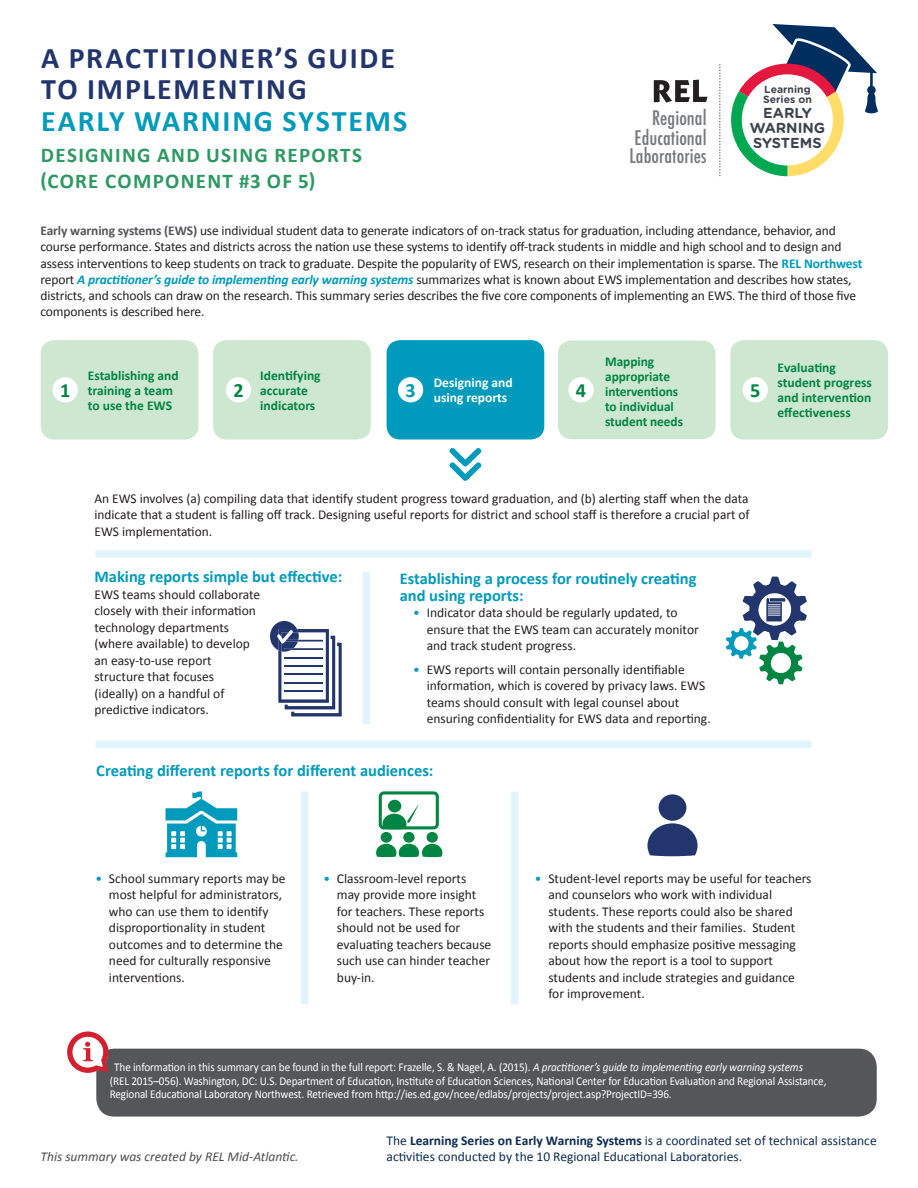
<style>
.page{position:relative;width:918px;height:1188px;background:#fff}
.page>*{position:absolute;margin:0;border:0;box-sizing:border-box;transform-origin:0 0}
.t1{font:700 30px/31.5px "Calibri";letter-spacing:.06em;color:#22356c}
.t2{font:700 21px/25.2px "Calibri";letter-spacing:.065em;color:#2d9962}
.t3{font:700 20.25px "Calibri";color:#008542}
.t4{font:700 20.25px "Calibri";color:#009abc}
.t5{font:500 condensed 19.5px/19px "Futura";letter-spacing:.005em;color:#76787b;text-align:justify}
.t6{font:700 16.5px/16.5px "Calibri";color:#009abc}
.t7{font:700 14.4px/15px "Gotham Rounded";color:#3e444f;text-align:center}
.t8{font:13.5px/16.5px "Calibri";color:#231f20}
.t9{font:700 13.5px/15px "Calibri";color:#008542}
.t10{font:13.5px/16.2px "Calibri";color:#0e2b51}
.t11{font:italic 13.5px "Calibri";color:#4b4c4d}
.t12{font:700 13.5px/15px "Calibri";color:#fff}
.t13{font:12px/13.5px "Calibri";letter-spacing:-.01em;color:#fff;scale:.93 1}
.t14{font:700 10.35px/10.4px "Gotham Rounded";color:#3e444f}
.s1{color:#009abc}
.s2{font-weight:700;color:#55565a}
.s3{font-weight:700;color:#009abc}
.s4{font-weight:700;font-style:italic;color:#009abc}
.s5{font-style:italic}
.s6{font-weight:700}
</style>
<div class="page">
<svg style="left:654px;top:80px;width:54px;height:23px"></svg>
<svg style="left:731px;top:24px;width:147px;height:152px"></svg>
<svg style="left:719px;top:64px;width:2px;height:112px"></svg>
<div style="left:213px;top:340px;width:158px;height:100px;background:#cee7d0;border-radius:13px"></div>
<div style="left:41px;top:340px;width:157px;height:100px;background:#cee7d0;border-radius:13px"></div>
<div style="left:53px;top:377px;width:25px;height:25px;background:#fff;border-radius:50%"></div>
<div style="left:387px;top:340px;width:157px;height:100px;background:#009abc;border-radius:13px"></div>
<div style="left:398px;top:377px;width:25px;height:25px;background:#fff;border-radius:50%"></div>
<div style="left:226px;top:377px;width:25px;height:25px;background:#fff;border-radius:50%"></div>
<div style="left:558px;top:341px;width:158px;height:98px;background:#cee7d0;border-radius:14px"></div>
<div style="left:568px;top:377px;width:26px;height:25px;background:#fff;border-radius:50%"></div>
<div style="left:730px;top:340px;width:158px;height:100px;background:#cee7d0;border-radius:13px"></div>
<div style="left:743px;top:377px;width:25px;height:25px;background:#fff;border-radius:50%"></div>
<div style="left:95px;top:550px;width:717px;height:8px;background:#e1f4fc"></div>
<div style="left:95px;top:740px;width:717px;height:8px;background:#e1f4fc"></div>
<div style="left:363px;top:572px;width:7px;height:152px;background:#e1f4fc"></div>
<svg style="left:449px;top:448px;width:33px;height:33px"></svg>
<svg style="left:726px;top:577px;width:81px;height:107px"></svg>
<svg style="left:647px;top:823px;width:51px;height:33px"></svg>
<div style="left:659px;top:794px;width:27px;height:27px;background:#22356c;border-radius:50%"></div>
<svg style="left:166px;top:791px;width:71px;height:66px"></svg>
<div style="left:381px;top:832px;width:11px;height:11px;background:#008542;border-radius:50%"></div>
<div style="left:403px;top:832px;width:12px;height:11px;background:#008542;border-radius:50%"></div>
<svg style="left:376px;top:844px;width:66px;height:13px"></svg>
<div style="left:427px;top:832px;width:11px;height:11px;background:#008542;border-radius:50%"></div>
<svg style="left:379px;top:791px;width:60px;height:39px"></svg>
<div style="left:388px;top:800px;width:13px;height:12px;background:#008542;border-radius:50%"></div>
<div style="left:511px;top:791px;width:8px;height:213px;background:#e1f4fc"></div>
<div style="left:301px;top:791px;width:8px;height:213px;background:#e1f4fc"></div>
<svg style="left:270px;top:621px;width:72px;height:95px"></svg>
<div style="left:96px;top:1049px;width:781px;height:68px;background:#55565a;border-radius:18px"></div>
<svg style="left:67px;top:1031px;width:42px;height:42px"></svg>
<h1 class="t1" style="left:41px;top:42px;width:368px">A PRACTITIONER’S GUIDE<br>TO IMPLEMENTING<br><span class="s1">EARLY WARNING SYSTEMS</span></h1>
<h2 class="t2" style="left:41px;top:143px;width:323px">DESIGNING AND USING REPORTS (CORE COMPONENT #3 OF 5)</h2>
<p class="t8" style="left:40px;top:223px;width:823px"><span class="s2">Early warning systems (EWS)</span> use individual student data to generate indicators of on-track status for graduation, including attendance, behavior, and course performance. States and districts across the nation use these systems to identify off-track students in middle and high school and to design and assess interventions to keep students on track to graduate. Despite the popularity of EWS, research on their implementation is sparse. The <span class="s3">REL Northwest </span>report <span class="s4">A practitioner’s guide to implementing early warning systems</span> summarizes what is known about EWS implementation and describes how states, districts, and schools can draw on the research. This summary series describes the five core components of implementing an EWS. The third of those five components is described here.</p>
<p class="t14" style="left:763px;top:84px;width:50px">Learning<br>Series on</p>
<p class="t7" style="left:750px;top:105px;width:77px">EARLY<br>WARNING<br>SYSTEMS</p>
<h3 class="t5" style="left:629px;top:108px;width:79px;text-indent:23px">Regional Educational Laboratories</h3>
<p class="t3" style="left:60px;top:377px;width:12px">1</p>
<p class="t9" style="left:88px;top:368px;width:92px">Establishing and training a team to use the EWS</p>
<p class="t3" style="left:233px;top:377px;width:12px">2</p>
<p class="t9" style="left:260px;top:368px;width:62px">Identifying accurate indicators</p>
<p class="t4" style="left:405px;top:377px;width:12px">3</p>
<p class="t12" style="left:434px;top:375px;width:80px">Designing and using reports</p>
<p class="t3" style="left:576px;top:377px;width:12px">4</p>
<p class="t9" style="left:605px;top:354px;width:79px">Mapping appropriate interventions to individual student needs</p>
<p class="t3" style="left:750px;top:377px;width:12px">5</p>
<p class="t9" style="left:778px;top:360px;width:96px">Evaluating student progress and intervention effectiveness</p>
<p class="t8" style="left:94px;top:490px;width:657px;text-align:justify">An EWS involves (a) compiling data that identify student progress toward graduation, and (b) alerting staff when the data indicate that a student is falling off track. Designing useful reports for district and school staff is therefore a crucial part of EWS implementation.</p>
<h2 class="t6" style="left:94px;top:568px;width:249px">Making reports simple but effective:</h2>
<p class="t8" style="left:94px;top:586px;width:167px">EWS teams should collaborate closely with their information technology departments (where available) to develop an easy-to-use report structure that focuses (ideally) on a handful of predictive indicators.</p>
<h2 class="t6" style="left:400px;top:571px;width:298px">Establishing a process for routinely creating and using reports:</h2>
<p class="t8" style="left:427px;top:605px;width:274px;text-indent:-14px"><span class="s1">•</span> Indicator data should be regularly updated, to ensure that the EWS team can accurately monitor and track student progress.</p>
<p class="t8" style="left:427px;top:661px;width:286px;text-indent:-14px"><span class="s1">•</span> EWS reports will contain personally identifiable information, which is covered by privacy laws. EWS teams should consult with legal counsel about ensuring confidentiality for EWS data and reporting.</p>
<h2 class="t6" style="left:96px;top:762px;width:339px">Creating different reports for different audiences:</h2>
<p class="t8" style="left:109px;top:870px;width:178px;text-indent:-14px"><span class="s1">•</span> School summary reports may be most helpful for administrators, who can use them to identify disproportionality in student outcomes and to determine the need for culturally responsive interventions.</p>
<p class="t8" style="left:337px;top:870px;width:156px;text-indent:-14px"><span class="s1">•</span> Classroom-level reports may provide more insight for teachers. These reports should not be used for evaluating teachers because such use can hinder teacher buy-in.</p>
<p class="t8" style="left:548px;top:870px;width:265px;text-indent:-14px"><span class="s1">•</span> Student-level reports may be useful for teachers and counselors who work with individual students. These reports could also be shared with the students and their families. Student reports should emphasize positive messaging about how the report is a tool to support students and include strategies and guidance for improvement.</p>
<p class="t13" style="left:110px;top:1060px;width:772px;text-indent:4px">The information in this summary can be found in the full report: Frazelle, S. &amp; Nagel, A. (2015). <span class="s5">A practitioner’s guide to implementing early warning systems<br></span>(REL 2015–056). Washington, DC: U.S. Department of Education, Institute of Education Sciences, National Center for Education Evaluation and Regional Assistance,</p>
<p class="t13" style="left:110px;top:1087px;width:606px">Regional Educational Laboratory Northwest. Retrieved from http://ies.ed.gov/ncee/edlabs/projects/project.asp?ProjectID=396.</p>
<p class="t11" style="left:40px;top:1148px;width:260px">This summary was created by REL Mid-Atlantic.</p>
<p class="t10" style="left:387px;top:1132px;width:492px">The <span class="s6">Learning Series on Early Warning Systems</span> is a coordinated set of technical assistance activities conducted by the 10 Regional Educational Laboratories.</p>
</div>
